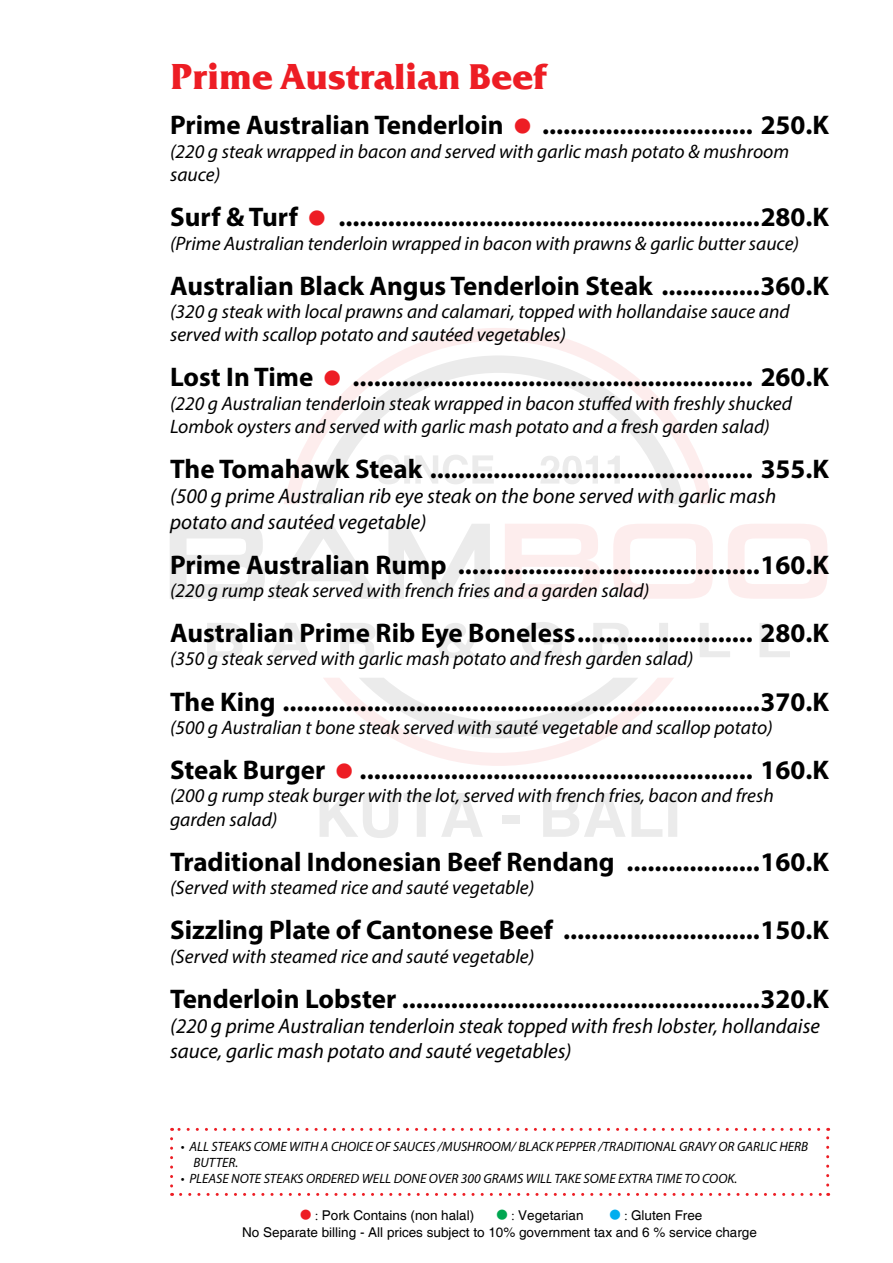
<style>
.page{position:relative;width:893px;height:1263px;background:#fff}
.page>*{position:absolute;margin:0;border:0;box-sizing:border-box;transform-origin:0 0}
.t1{font:700 36px "Friz Qua";color:#ed1d24}
.t2{font:700 27px "Myriad Pro";color:#000}
.t3{font:italic 21px/25.2px "Myriad Pro";color:#000}
.t4{font:italic 19.5px/23.4px "Myriad Pro";color:#000}
.t5{font:italic 13.5px/16.2px "Myriad Pro";color:#000}
.t6{font:13.5px/16.2px "Helvetica";color:#000}
</style>
<div class="page">
<svg style="left:284px;top:328px;width:429px;height:438px"></svg>
<svg style="left:207px;top:622px;width:583px;height:36px"></svg>
<svg style="left:170px;top:524px;width:320px;height:75px"></svg>
<svg style="left:505px;top:524px;width:322px;height:75px"></svg>
<svg style="left:320px;top:793px;width:163px;height:45px"></svg>
<div style="left:503px;top:816px;width:17px;height:8px;background:#ebebeb"></div>
<svg style="left:543px;top:793px;width:119px;height:44px"></svg>
<svg style="left:668px;top:793px;width:9px;height:44px"></svg>
<svg style="left:377px;top:455px;width:117px;height:29px"></svg>
<svg style="left:540px;top:456px;width:58px;height:28px"></svg>
<svg style="left:608px;top:456px;width:12px;height:28px"></svg>
<svg style="left:170px;top:1139px;width:3px;height:57px"></svg>
<svg style="left:181px;top:1193px;width:648px;height:3px"></svg>
<svg style="left:826px;top:1128px;width:3px;height:57px"></svg>
<svg style="left:172px;top:1128px;width:647px;height:3px"></svg>
<svg style="left:325px;top:370px;width:15px;height:16px"></svg>
<svg style="left:337px;top:763px;width:15px;height:3px"></svg>
<h1 class="t1" style="left:170px;top:55px;width:378px">Prime Australian Beef</h1>
<p class="t2" style="left:170px;top:108px;width:335px">Prime Australian Tenderloin</p>
<p class="t2" style="left:542px;top:108px;width:289px">.............................. 250.K</p>
<p class="t4" style="left:170px;top:139px;width:621px">(220 g steak wrapped in bacon and served with garlic mash potato &amp; mushroom sauce)</p>
<p class="t2" style="left:170px;top:200px;width:129px">Surf &amp; Turf</p>
<p class="t2" style="left:339px;top:200px;width:492px">............................................................280.K</p>
<p class="t4" style="left:170px;top:231px;width:630px">(Prime Australian tenderloin wrapped in bacon with prawns &amp; garlic butter sauce)</p>
<p class="t2" style="left:170px;top:268px;width:661px">Australian Black Angus Tenderloin Steak ..............360.K</p>
<p class="t4" style="left:170px;top:299px;width:621px">(320 g steak with local prawns and calamari, topped with hollandaise sauce and served with scallop potato and sautéed vegetables)</p>
<p class="t2" style="left:170px;top:360px;width:145px">Lost In Time</p>
<p class="t2" style="left:353px;top:360px;width:478px">......................................................... 260.K</p>
<p class="t4" style="left:170px;top:391px;width:623px">(220 g Australian tenderloin steak wrapped in bacon stuffed with freshly shucked<br>Lombok oysters and served with garlic mash potato and a fresh garden salad)</p>
<p class="t2" style="left:170px;top:452px;width:661px">The Tomahawk Steak .............................................. 355.K</p>
<p class="t3" style="left:170px;top:483px;width:608px">(500 g prime Australian rib eye steak on the bone served with garlic mash potato and sautéed vegetable)</p>
<p class="t2" style="left:170px;top:547px;width:661px">Prime Australian Rump ...........................................160.K</p>
<p class="t4" style="left:170px;top:578px;width:481px">(220 g rump steak served with french fries and a garden salad)</p>
<p class="t2" style="left:170px;top:615px;width:661px">Australian Prime Rib Eye Boneless......................... 280.K</p>
<p class="t4" style="left:170px;top:647px;width:525px">(350 g steak served with garlic mash potato and fresh garden salad)</p>
<p class="t2" style="left:170px;top:684px;width:661px">The King ....................................................................370.K</p>
<p class="t4" style="left:170px;top:715px;width:604px">(500 g Australian t bone steak served with sauté vegetable and scallop potato)</p>
<p class="t2" style="left:170px;top:752px;width:157px">Steak Burger</p>
<p class="t2" style="left:360px;top:752px;width:471px">........................................................ 160.K</p>
<p class="t4" style="left:170px;top:784px;width:605px">(200 g rump steak burger with the lot, served with french fries, bacon and fresh garden salad)</p>
<p class="t2" style="left:170px;top:844px;width:661px">Traditional Indonesian Beef Rendang ...................160.K</p>
<p class="t4" style="left:170px;top:875px;width:366px">(Served with steamed rice and sauté vegetable)</p>
<p class="t2" style="left:170px;top:912px;width:661px">Sizzling Plate of Cantonese Beef ............................150.K</p>
<p class="t4" style="left:170px;top:944px;width:366px">(Served with steamed rice and sauté vegetable)</p>
<p class="t2" style="left:170px;top:981px;width:661px">Tenderloin Lobster ...................................................320.K</p>
<p class="t3" style="left:170px;top:1013px;width:651px">(220 g prime Australian tenderloin steak topped with fresh lobster, hollandaise sauce, garlic mash potato and sauté vegetables)</p>
<p class="t5" style="left:193px;top:1138px;width:616px;text-indent:-13px">• ALL STEAKS COME WITH A CHOICE OF SAUCES /MUSHROOM/ BLACK PEPPER /TRADITIONAL GRAVY OR GARLIC HERB<br>BUTTER.</p>
<p class="t5" style="left:181px;top:1170px;width:558px">• PLEASE NOTE STEAKS ORDERED WELL DONE OVER 300 GRAMS WILL TAKE SOME EXTRA TIME TO COOK.</p>
<p class="t6" style="left:242px;top:1208px;width:516px;text-indent:389px">Gluten Free<br>No Separate billing - All prices subject to 10% government tax and 6 % service charge</p>
<p class="t6" style="left:322px;top:1208px;width:154px">Pork Contains (non halal)</p>
<p class="t6" style="left:518px;top:1208px;width:67px">Vegetarian</p>
</div>
